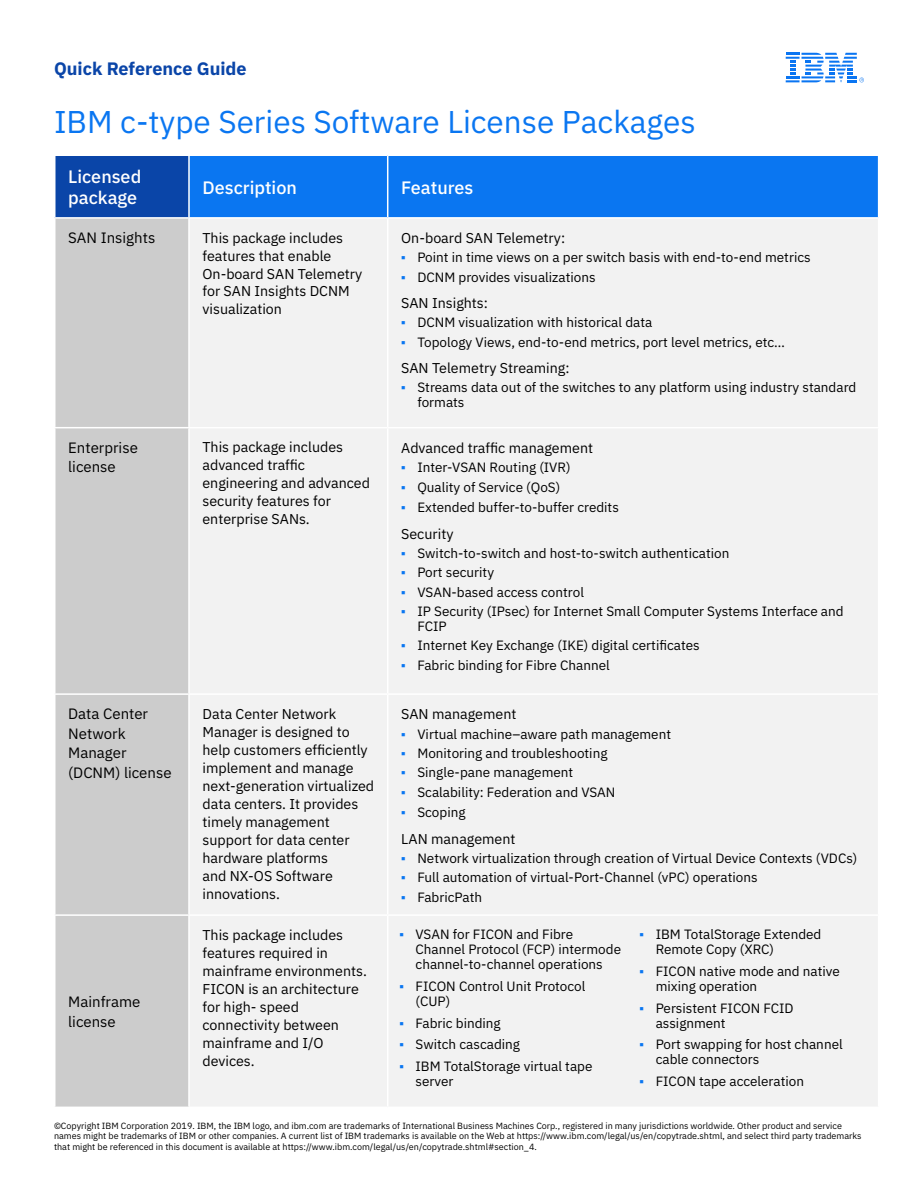
<style>
.page{position:relative;width:918px;height:1188px;background:#fff}
.page>*{position:absolute;margin:0;border:0;box-sizing:border-box;transform-origin:0 0}
.t1{font:31.5px "IBM Plex Sans";color:#0a76f1}
.t2{font:500 18px/21.6px "IBM Plex Sans";color:#fff}
.t3{font:700 18px "IBM Plex Sans";color:#0a45a8}
.t4{font:15px/19.5px "IBM Plex Sans";color:#000}
.t5{font:14.25px/18px "IBM Plex Sans";color:#000}
.t6{font:13.5px/15px "IBM Plex Sans";color:#000}
.t7{font:9px/10.8px "IBM Plex Sans";color:#000}
.s1{font-family:"Cisco Sans TT";font-weight:700;color:#0a76f1}
</style>
<div class="page">
<svg style="left:786px;top:53px;width:78px;height:29px"></svg>
<div style="left:55px;top:155px;width:134px;height:63px;background:#0a45a8"></div>
<div style="left:190px;top:156px;width:688px;height:61px;background:#0a76f1"></div>
<div style="left:56px;top:219px;width:132px;height:888px;background:#ccc"></div>
<div style="left:190px;top:219px;width:688px;height:887px;background:#f2f2f2"></div>
<hr style="left:54px;top:154px;width:135px;height:2px;background:#fff">
<hr style="left:54px;top:156px;width:2px;height:61px;background:#fff">
<hr style="left:188px;top:156px;width:2px;height:61px;background:#fff">
<hr style="left:387px;top:156px;width:1px;height:61px;background:#fff">
<hr style="left:54px;top:217px;width:135px;height:2px;background:#fff">
<hr style="left:387px;top:219px;width:1px;height:208px;background:#fff">
<hr style="left:54px;top:427px;width:135px;height:1px;background:#fff">
<hr style="left:189px;top:427px;width:199px;height:1px;background:#fff">
<hr style="left:388px;top:427px;width:491px;height:1px;background:#fff">
<hr style="left:387px;top:428px;width:1px;height:265px;background:#fff">
<hr style="left:54px;top:693px;width:135px;height:2px;background:#fff">
<hr style="left:189px;top:693px;width:199px;height:2px;background:#fff">
<hr style="left:388px;top:693px;width:491px;height:2px;background:#fff">
<hr style="left:387px;top:695px;width:1px;height:219px;background:#fff">
<hr style="left:54px;top:914px;width:135px;height:2px;background:#fff">
<hr style="left:189px;top:914px;width:199px;height:2px;background:#fff">
<hr style="left:388px;top:914px;width:491px;height:2px;background:#fff">
<hr style="left:387px;top:916px;width:1px;height:191px;background:#fff">
<h2 class="t3" style="left:54px;top:54px;width:194px">Quick Reference Guide</h2>
<h1 class="t1" style="left:54px;top:98px;width:643px">IBM c-type Series Software License Packages</h1>
<h2 class="t2" style="left:68px;top:164px;width:75px">Licensed package</h2>
<h2 class="t2" style="left:202px;top:175px;width:96px">Description</h2>
<h2 class="t2" style="left:401px;top:175px;width:74px">Features</h2>
<p class="t4" style="left:68px;top:227px;width:89px">SAN Insights</p>
<p class="t5" style="left:202px;top:227px;width:161px">This package includes features that enable<br>On-board SAN Telemetry for SAN Insights DCNM visualization</p>
<p class="t5" style="left:401px;top:228px;width:166px">On-board SAN Telemetry:</p>
<p class="t6" style="left:401px;top:249px;width:411px"><span class="s1">•</span> Point in time views on a per switch basis with end-to-end metrics</p>
<p class="t6" style="left:401px;top:268px;width:196px"><span class="s1">•</span> DCNM provides visualizations</p>
<p class="t5" style="left:401px;top:293px;width:88px">SAN Insights:</p>
<p class="t6" style="left:401px;top:314px;width:253px"><span class="s1">•</span> DCNM visualization with historical data</p>
<p class="t6" style="left:401px;top:333px;width:385px"><span class="s1">•</span> Topology Views, end-to-end metrics, port level metrics, etc…</p>
<p class="t5" style="left:401px;top:358px;width:170px">SAN Telemetry Streaming:</p>
<p class="t6" style="left:417px;top:379px;width:440px;text-indent:-16px"><span class="s1">•</span> Streams data out of the switches to any platform using industry standard formats</p>
<p class="t4" style="left:68px;top:437px;width:71px">Enterprise license</p>
<p class="t5" style="left:202px;top:437px;width:169px">This package includes advanced traffic engineering and advanced security features for enterprise SANs.</p>
<p class="t5" style="left:401px;top:438px;width:193px">Advanced traffic management</p>
<p class="t6" style="left:401px;top:459px;width:171px"><span class="s1">•</span> Inter-VSAN Routing (IVR)</p>
<p class="t6" style="left:401px;top:478px;width:161px"><span class="s1">•</span> Quality of Service (QoS)</p>
<p class="t6" style="left:401px;top:499px;width:219px"><span class="s1">•</span> Extended buffer-to-buffer credits</p>
<p class="t5" style="left:401px;top:523px;width:54px">Security</p>
<p class="t6" style="left:401px;top:545px;width:330px"><span class="s1">•</span> Switch-to-switch and host-to-switch authentication</p>
<p class="t6" style="left:401px;top:564px;width:94px"><span class="s1">•</span> Port security</p>
<p class="t6" style="left:401px;top:583px;width:184px"><span class="s1">•</span> VSAN-based access control</p>
<p class="t6" style="left:417px;top:602px;width:428px;text-indent:-16px"><span class="s1">•</span> IP Security (IPsec) for Internet Small Computer Systems Interface and<br>FCIP</p>
<p class="t6" style="left:401px;top:637px;width:300px"><span class="s1">•</span> Internet Key Exchange (IKE) digital certificates</p>
<p class="t6" style="left:401px;top:656px;width:210px"><span class="s1">•</span> Fabric binding for Fibre Channel</p>
<p class="t4" style="left:68px;top:703px;width:105px">Data Center<br>Network<br>Manager (DCNM) license</p>
<p class="t5" style="left:202px;top:703px;width:173px">Data Center Network<br>Manager is designed to help customers efficiently implement and manage next-generation virtualized data centers. It provides timely management support for data center hardware platforms<br>and NX-OS Software innovations.</p>
<p class="t5" style="left:401px;top:704px;width:117px">SAN management</p>
<p class="t6" style="left:401px;top:725px;width:271px"><span class="s1">•</span> Virtual machine–aware path management</p>
<p class="t6" style="left:401px;top:745px;width:208px"><span class="s1">•</span> Monitoring and troubleshooting</p>
<p class="t6" style="left:401px;top:764px;width:174px"><span class="s1">•</span> Single-pane management</p>
<p class="t6" style="left:401px;top:783px;width:216px"><span class="s1">•</span> Scalability: Federation and VSAN</p>
<p class="t6" style="left:401px;top:804px;width:66px"><span class="s1">•</span> Scoping</p>
<p class="t5" style="left:401px;top:828px;width:116px">LAN management</p>
<p class="t6" style="left:401px;top:850px;width:458px"><span class="s1">•</span> Network virtualization through creation of Virtual Device Contexts (VDCs)</p>
<p class="t6" style="left:401px;top:869px;width:358px"><span class="s1">•</span> Full automation of virtual-Port-Channel (vPC) operations</p>
<p class="t6" style="left:401px;top:888px;width:83px"><span class="s1">•</span> FabricPath</p>
<p class="t6" style="left:656px;top:926px;width:167px;text-indent:-16px"><span class="s1">•</span> IBM TotalStorage Extended<br>Remote Copy (XRC)</p>
<p class="t6" style="left:656px;top:962px;width:186px;text-indent:-16px"><span class="s1">•</span> FICON native mode and native mixing operation</p>
<p class="t6" style="left:656px;top:999px;width:139px;text-indent:-16px"><span class="s1">•</span> Persistent FICON FCID assignment</p>
<p class="t6" style="left:656px;top:1036px;width:189px;text-indent:-16px"><span class="s1">•</span> Port swapping for host channel cable connectors</p>
<p class="t6" style="left:639px;top:1073px;width:166px"><span class="s1">•</span> FICON tape acceleration</p>
<p class="t7" style="left:54px;top:1119px;width:809px">©Copyright IBM Corporation 2019. IBM, the IBM logo, and ibm.com are trademarks of International Business Machines Corp., registered in many jurisdictions worldwide. Other product and service names might be trademarks of IBM or other companies. A current list of IBM trademarks is available on the Web at https://www.ibm.com/legal/us/en/copytrade.shtml, and select third party trademarks that might be referenced in this document is available at https://www.ibm.com/legal/us/en/copytrade.shtml#section_4.</p>
<p class="t6" style="left:416px;top:926px;width:207px;text-indent:-16px"><span class="s1">•</span> VSAN for FICON and Fibre<br>Channel Protocol (FCP) intermode channel-to-channel operations</p>
<p class="t6" style="left:416px;top:977px;width:171px;text-indent:-16px"><span class="s1">•</span> FICON Control Unit Protocol (CUP)</p>
<p class="t6" style="left:399px;top:1014px;width:103px"><span class="s1">•</span> Fabric binding</p>
<p class="t6" style="left:399px;top:1036px;width:122px"><span class="s1">•</span> Switch cascading</p>
<p class="t6" style="left:416px;top:1058px;width:178px;text-indent:-16px"><span class="s1">•</span> IBM TotalStorage virtual tape server</p>
<p class="t5" style="left:202px;top:925px;width:166px">This package includes features required in mainframe environments.<br>FICON is an architecture for high- speed connectivity between mainframe and I/O devices.</p>
<p class="t4" style="left:68px;top:991px;width:74px">Mainframe license</p>
</div>
